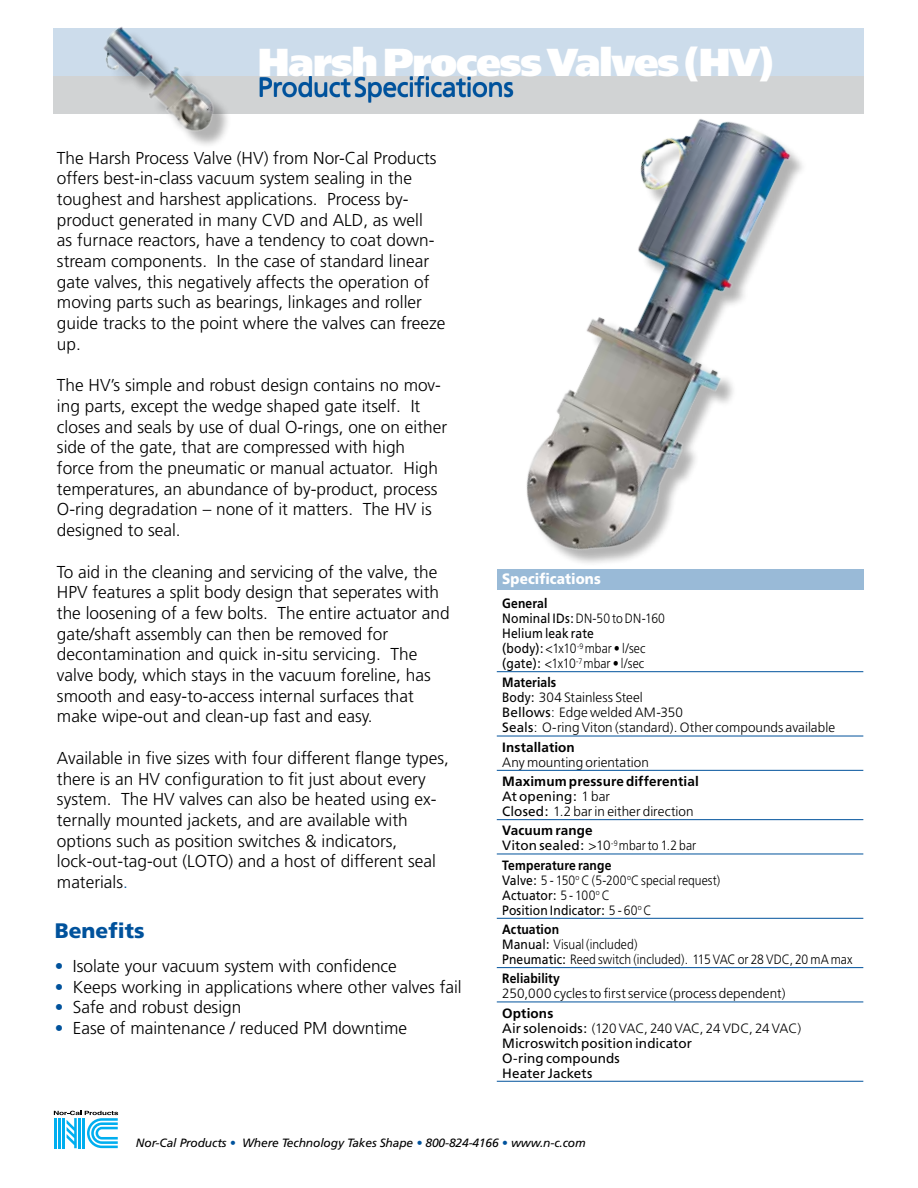
<style>
.page{position:relative;width:918px;height:1188px;background:#fff}
.page>*{position:absolute;margin:0;border:0;box-sizing:border-box;transform-origin:0 0}
.t1{font:900 39px "Frutiger";letter-spacing:-.03em;color:#fff}
.t2{font:27px "Frutiger";letter-spacing:-.03em;color:#00529c}
.t3{font:900 21px "Frutiger";color:#00529c}
.t4{font:300 17.25px/20.7px "Frutiger";color:#000}
.t5{font:900 15px "Frutiger";letter-spacing:.005em;color:#fff;scale:.9 1}
.t6{font:300 13.5px/15px "Frutiger";letter-spacing:.005em;color:#000;scale:.9 1}
.t7{font:300 13.5px/15px "Frutiger";letter-spacing:.005em;color:#000}
.t8{font:13.5px/15px "Frutiger";letter-spacing:.005em;color:#000}
.t9{font:700 13.5px/15px "Frutiger";letter-spacing:.01em;color:#000}
.t10{font:700 13.5px "Frutiger";letter-spacing:.01em;color:#000;scale:.9 1}
.t11{font:italic 12px "Frutiger";letter-spacing:-.01em;color:#000}
.s1{color:#00529c}
.s2{font-weight:700}
.s3{font-weight:400}
.s4{font-weight:300}
</style>
<div class="page">
<img style="left:497px;top:119px;width:345px;height:451px">
<div style="left:53px;top:28px;width:811px;height:48px;background:#ccdceb"></div>
<div style="left:53px;top:76px;width:811px;height:38px;background:#d1d3d4"></div>
<div style="left:107px;top:29px;width:125px;height:120px;background:#000;opacity:.3"></div>
<img style="left:103px;top:26px;width:124px;height:123px">
<svg style="left:54px;top:1111px;width:64px;height:37px"></svg>
<div style="left:497px;top:570px;width:367px;height:20px;background:#99bad7"></div>
<hr style="left:497px;top:671px;width:366px;height:1px;background:#00529c">
<hr style="left:497px;top:736px;width:366px;height:1px;background:#00529c">
<hr style="left:497px;top:770px;width:366px;height:1px;background:#00529c">
<hr style="left:497px;top:819px;width:366px;height:1px;background:#00529c">
<hr style="left:497px;top:854px;width:366px;height:1px;background:#00529c">
<hr style="left:497px;top:918px;width:366px;height:1px;background:#00529c">
<hr style="left:497px;top:967px;width:366px;height:1px;background:#00529c">
<hr style="left:497px;top:1002px;width:366px;height:1px;background:#00529c">
<hr style="left:497px;top:1081px;width:366px;height:1px;background:#00529c">
<h1 class="t1" style="left:258px;top:39px;width:517px">Harsh Process Valves (HV)</h1>
<h2 class="t2" style="left:258px;top:71px;width:258px">Product Specifications</h2>
<p class="t4" style="left:57px;top:147px;width:390px">The Harsh Process Valve (HV) from Nor-Cal Products offers best-in-class vacuum system sealing in the toughest and harshest applications. Process by&shy;product generated in many CVD and ALD, as well<br>as furnace reactors, have a tendency to coat down&shy;stream components. In the case of standard linear gate valves, this negatively affects the operation of moving parts such as bearings, linkages and roller guide tracks to the point where the valves can freeze up.</p>
<p class="t4" style="left:57px;top:375px;width:392px">The HV’s simple and robust design contains no mov&shy;ing parts, except the wedge shaped gate itself. It closes and seals by use of dual O-rings, one on either side of the gate, that are compressed with high<br>force from the pneumatic or manual actuator. High temperatures, an abundance of by-product, process O-ring degradation – none of it matters. The HV is designed to seal.</p>
<p class="t4" style="left:57px;top:561px;width:394px">To aid in the cleaning and servicing of the valve, the HPV features a split body design that seperates with the loosening of a few bolts. The entire actuator and gate/shaft assembly can then be removed for decontamination and quick in-situ servicing. The valve body, which stays in the vacuum foreline, has smooth and easy-to-access internal surfaces that make wipe-out and clean-up fast and easy.</p>
<p class="t4" style="left:57px;top:748px;width:394px">Available in five sizes with four different flange types, there is an HV configuration to fit just about every system. The HV valves can also be heated using ex&shy;ternally mounted jackets, and are available with options such as position switches &amp; indicators, lock-out-tag-out (LOTO) and a host of different seal materials<span class="s1">.</span></p>
<p class="t3" style="left:55px;top:918px;width:91px">Benefits</p>
<p class="t4" style="left:55px;top:956px;width:344px"><span class="s1">•</span> Isolate your vacuum system with confidence</p>
<p class="t4" style="left:55px;top:977px;width:409px"><span class="s1">•</span> Keeps working in applications where other valves fail</p>
<p class="t4" style="left:55px;top:997px;width:188px"><span class="s1">•</span> Safe and robust design</p>
<p class="t4" style="left:55px;top:1018px;width:354px"><span class="s1">•</span> Ease of maintenance / reduced PM downtime</p>
<p class="t5" style="left:502px;top:570px;width:111px">Specifications</p>
<p class="t6" style="left:502px;top:596px;width:182px"><span class="s2">General<br></span><span class="s3">Nominal IDs:</span> DN-50 to DN-160<br><span class="s3">Helium leak rate<br>(body):</span> &lt;1x10<sup>-9</sup> mbar • l/sec <span class="s3">(gate):</span> &lt;1x10<sup>-7</sup> mbar • l/sec</p>
<p class="t7" style="left:502px;top:675px;width:334px"><span class="s2">Materials<br></span><span class="s3">Body:</span> 304 Stainless Steel<br><span class="s3">Bellows</span>: Edge welded AM-350<br><span class="s3">Seals</span>: O-ring Viton (standard). Other compounds available</p>
<p class="t9" style="left:502px;top:740px;width:74px">Installation</p>
<p class="t7" style="left:502px;top:755px;width:148px">Any mounting orientation</p>
<p class="t9" style="left:502px;top:774px;width:198px">Maximum pressure differential<br><span class="s3">At opening:</span> <span class="s4">1 bar<br></span><span class="s3">Closed:</span> <span class="s4">1.2 bar in either direction</span></p>
<p class="t7" style="left:502px;top:823px;width:195px"><span class="s2">Vacuum range<br></span><span class="s3">Viton sealed:</span> &gt;10<sup>-9</sup> mbar to 1.2 bar</p>
<p class="t6" style="left:502px;top:858px;width:244px"><span class="s2">Temperature range<br></span><span class="s3">Valve:</span> 5 - 150<sup>o</sup> C (5-200<sup>o</sup>C special request)<br><span class="s3">Actuator:</span> 5 - 100<sup>o</sup> C<br><span class="s3">Position Indicator:</span> 5 - 60<sup>o</sup> C</p>
<p class="t6" style="left:502px;top:922px;width:391px"><span class="s2">Actuation<br></span><span class="s3">Manual:</span> Visual (included)<br><span class="s3">Pneumatic:</span> Reed switch (included). 115 VAC or 28 VDC, 20 mA max</p>
<p class="t10" style="left:502px;top:971px;width:66px">Reliability</p>
<p class="t7" style="left:502px;top:986px;width:285px">250,000 cycles to first service (process dependent)</p>
<p class="t8" style="left:502px;top:1006px;width:300px"><span class="s2">Options<br></span>Air solenoids: <span class="s4">(120 VAC, 240 VAC, 24 VDC, 24 VAC)<br></span>Microswitch position indicator<br>O-ring compounds<br>Heater Jackets</p>
<p class="t11" style="left:136px;top:1136px;width:451px">Nor-Cal Products <span class="s1">•</span> Where Technology Takes Shape <span class="s1">•</span> 800-824-4166 <span class="s1">•</span> www.n-c.com</p>
</div>
